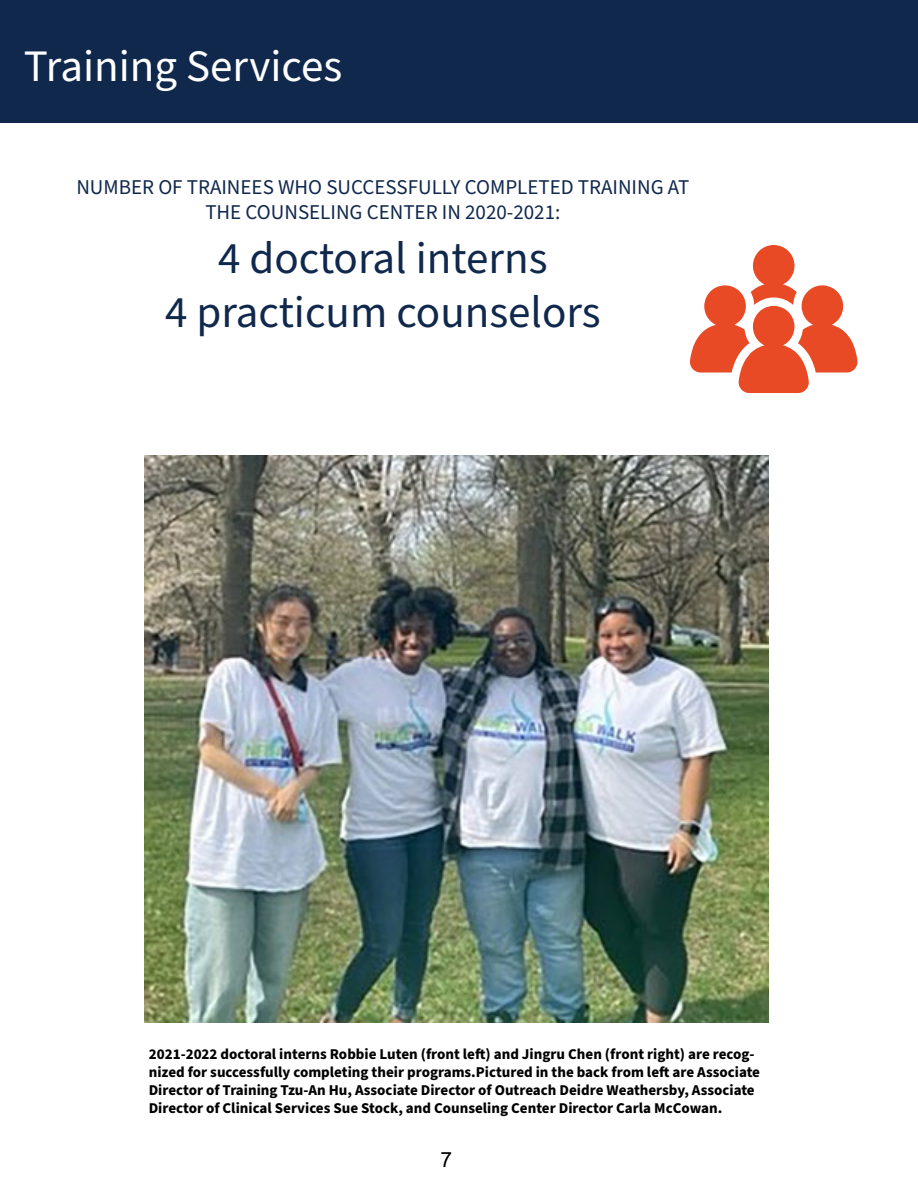
<style>
.page{position:relative;width:918px;height:1188px;background:#fff}
.page>*{position:absolute;margin:0;border:0;box-sizing:border-box;transform-origin:0 0}
.t1{font:45px/54px "Source Sans Pro";color:#10284c;text-align:center}
.t2{font:45px "Source Sans Pro";color:#fff}
.t3{font:21px/25.2px "Source Sans Pro";color:#10284c;text-align:center}
.t4{font:21px "Arial";color:#000}
.t5{font:700 15px/18px "Source Sans Pro";color:#000}
</style>
<div class="page">
<div style="left:0;top:0;width:918px;height:122px;background:#10284c"></div>
<svg style="left:690px;top:245px;width:168px;height:148px"></svg>
<img style="left:144px;top:455px;width:625px;height:567px">
<h1 class="t2" style="left:24px;top:36px;width:320px">Training Services</h1>
<h2 class="t3" style="left:76px;top:175px;width:615px">NUMBER OF TRAINEES WHO SUCCESSFULLY COMPLETED TRAINING AT<br>THE COUNSELING CENTER IN 2020-2021:</h2>
<h1 class="t1" style="left:165px;top:233px;width:437px">4 doctoral interns<br>4 practicum counselors</h1>
<p class="t5" style="left:149px;top:1046px;width:613px">2021-2022 doctoral interns Robbie Luten (front left) and Jingru Chen (front right) are recog&shy;nized for successfully completing their programs.Pictured in the back from left are Associate Director of Training Tzu-An Hu, Associate Director of Outreach Deidre Weathersby, Associate Director of Clinical Services Sue Stock, and Counseling Center Director Carla McCowan.</p>
<h2 class="t4" style="left:441px;top:1145px;width:13px">7</h2>
</div>
